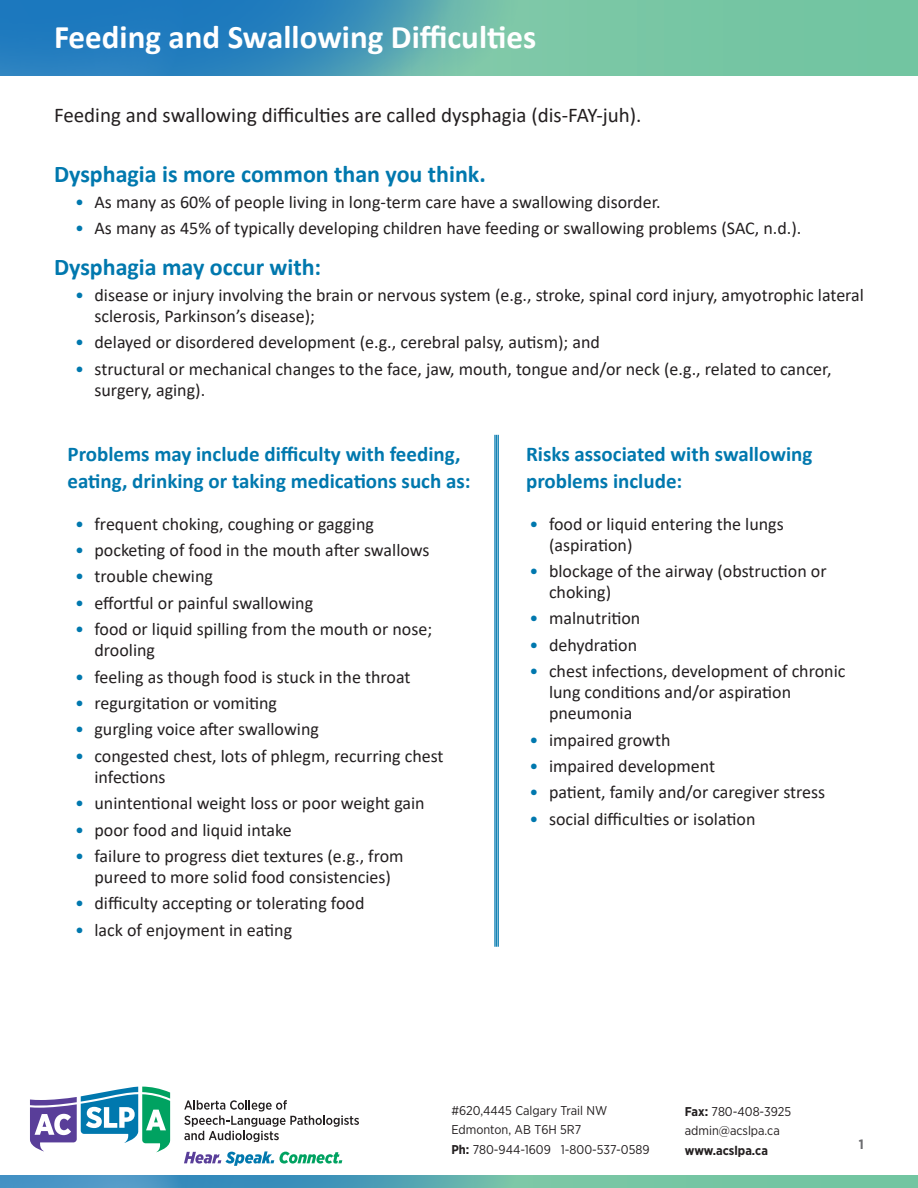
<style>
.page{position:relative;width:918px;height:1188px;background:#fff}
.page>*{position:absolute;margin:0;border:0;box-sizing:border-box;transform-origin:0 0}
.A_Head_SLP_Small{font:700 33px "Calibri";color:#fff}
.B_Head{font:700 24px "Calibri";color:#0078ae}
.C_Head{font:700 21px/27px "Calibri";color:#0078ae}
.body{font:21px "Calibri";color:#231f20}
.t1{font:18px/21px "Calibri";color:#231f20}
.t2{font:700 13.5px "Gotham Narrow";color:#6c6d70}
.address{font:12.75px/19.5px "Gotham Narrow";color:#231f20}
.website{font:700 12.75px "Gotham Narrow";color:#231f20}
.s1{color:#0078ae}
.s2{font-weight:700}
</style>
<div class="page">
<div style="left:0;top:0;width:918px;height:76px;background:#76c6a4"></div>
<svg style="left:0;top:0;width:493px;height:76px;background:#368cb9"></svg>
<div style="left:0;top:1176px;width:918px;height:12px;background:#75c5a3"></div>
<svg style="left:0;top:1176px;width:484px;height:12px;background:#4797bc"></svg>
<svg style="left:30px;top:1087px;width:140px;height:65px"></svg>
<svg style="left:184px;top:1100px;width:175px;height:42px"></svg>
<svg style="left:184px;top:1151px;width:158px;height:15px"></svg>
<hr style="left:498px;top:435px;width:1px;height:512px;background:#0078ae">
<hr style="left:496px;top:435px;width:1px;height:512px;background:#0078ae">
<hr style="left:494px;top:435px;width:2px;height:512px;background:#0078ae">
<p class="A_Head_SLP_Small" style="left:54px;top:14px;width:484px">Feeding and Swallowing Difficulties</p>
<p class="body" style="left:54px;top:100px;width:589px">Feeding and swallowing difficulties are called dysphagia (dis-FAY-juh).</p>
<p class="B_Head" style="left:54px;top:157px;width:433px">Dysphagia is more common than you think.</p>
<p class="t1" style="left:75px;top:191px;width:587px"><span class="s1">•</span> As many as 60% of people living in long-term care have a swallowing disorder.</p>
<p class="t1" style="left:75px;top:217px;width:728px"><span class="s1">•</span> As many as 45% of typically developing children have feeding or swallowing problems (SAC, n.d.).</p>
<p class="B_Head" style="left:54px;top:251px;width:269px">Dysphagia may occur with:</p>
<p class="t1" style="left:94px;top:284px;width:771px;text-indent:-20px"><span class="s1">•</span> disease or injury involving the brain or nervous system (e.g., stroke, spinal cord injury, amyotrophic lateral sclerosis, Parkinson’s disease);</p>
<p class="t1" style="left:75px;top:331px;width:526px"><span class="s1">•</span> delayed or disordered development (e.g., cerebral palsy, autism); and</p>
<p class="t1" style="left:94px;top:358px;width:739px;text-indent:-20px"><span class="s1">•</span> structural or mechanical changes to the face, jaw, mouth, tongue and/or neck (e.g., related to cancer, surgery, aging).</p>
<p class="C_Head" style="left:68px;top:440px;width:405px">Problems may include difficulty with feeding, eating, drinking or taking medications such as:</p>
<p class="C_Head" style="left:526px;top:441px;width:288px">Risks associated with swallowing problems include:</p>
<p class="t1" style="left:75px;top:513px;width:301px"><span class="s1">•</span> frequent choking, coughing or gagging</p>
<p class="t1" style="left:75px;top:539px;width:356px"><span class="s1">•</span> pocketing of food in the mouth after swallows</p>
<p class="t1" style="left:75px;top:565px;width:139px"><span class="s1">•</span> trouble chewing</p>
<p class="t1" style="left:75px;top:592px;width:240px"><span class="s1">•</span> effortful or painful swallowing</p>
<p class="t1" style="left:94px;top:618px;width:339px;text-indent:-20px"><span class="s1">•</span> food or liquid spilling from the mouth or nose; drooling</p>
<p class="t1" style="left:75px;top:666px;width:337px"><span class="s1">•</span> feeling as though food is stuck in the throat</p>
<p class="t1" style="left:75px;top:692px;width:204px"><span class="s1">•</span> regurgitation or vomiting</p>
<p class="t1" style="left:75px;top:718px;width:245px"><span class="s1">•</span> gurgling voice after swallowing</p>
<p class="t1" style="left:94px;top:745px;width:351px;text-indent:-20px"><span class="s1">•</span> congested chest, lots of phlegm, recurring chest infections</p>
<p class="t1" style="left:75px;top:792px;width:351px"><span class="s1">•</span> unintentional weight loss or poor weight gain</p>
<p class="t1" style="left:75px;top:819px;width:218px"><span class="s1">•</span> poor food and liquid intake</p>
<p class="t1" style="left:75px;top:845px;width:330px;text-align:center"><span class="s1">•</span> failure to progress diet textures (e.g., from pureed to more solid food consistencies)</p>
<p class="t1" style="left:75px;top:892px;width:291px"><span class="s1">•</span> difficulty accepting or tolerating food</p>
<p class="t1" style="left:75px;top:919px;width:219px"><span class="s1">•</span> lack of enjoyment in eating</p>
<p class="t1" style="left:549px;top:513px;width:236px;text-indent:-20px"><span class="s1">•</span> food or liquid entering the lungs (aspiration)</p>
<p class="t1" style="left:549px;top:560px;width:279px;text-indent:-20px"><span class="s1">•</span> blockage of the airway (obstruction or choking)</p>
<p class="t1" style="left:530px;top:607px;width:112px"><span class="s1">•</span> malnutrition</p>
<p class="t1" style="left:530px;top:634px;width:109px"><span class="s1">•</span> dehydration</p>
<p class="t1" style="left:549px;top:660px;width:298px;text-indent:-20px"><span class="s1">•</span> chest infections, development of chronic lung conditions and/or aspiration pneumonia</p>
<p class="t1" style="left:530px;top:729px;width:143px"><span class="s1">•</span> impaired growth</p>
<p class="t1" style="left:530px;top:755px;width:187px"><span class="s1">•</span> impaired development</p>
<p class="t1" style="left:530px;top:781px;width:297px"><span class="s1">•</span> patient, family and/or caregiver stress</p>
<p class="t1" style="left:530px;top:808px;width:228px"><span class="s1">•</span> social difficulties or isolation</p>
<p class="address" style="left:451px;top:1100px;width:200px">#620,4445 Calgary Trail NW<br>Edmonton, AB T6H 5R7<br><span class="s2">Ph:</span> 780-944-1609 1-800-537-0589</p>
<p class="address" style="left:685px;top:1101px;width:108px"><span class="s2">Fax:</span> 780-408-3925 admin@acslpa.ca</p>
<p class="website" style="left:685px;top:1142px;width:85px">www.acslpa.ca</p>
<p class="t2" style="left:859px;top:1135px;width:7px">1</p>
</div>
